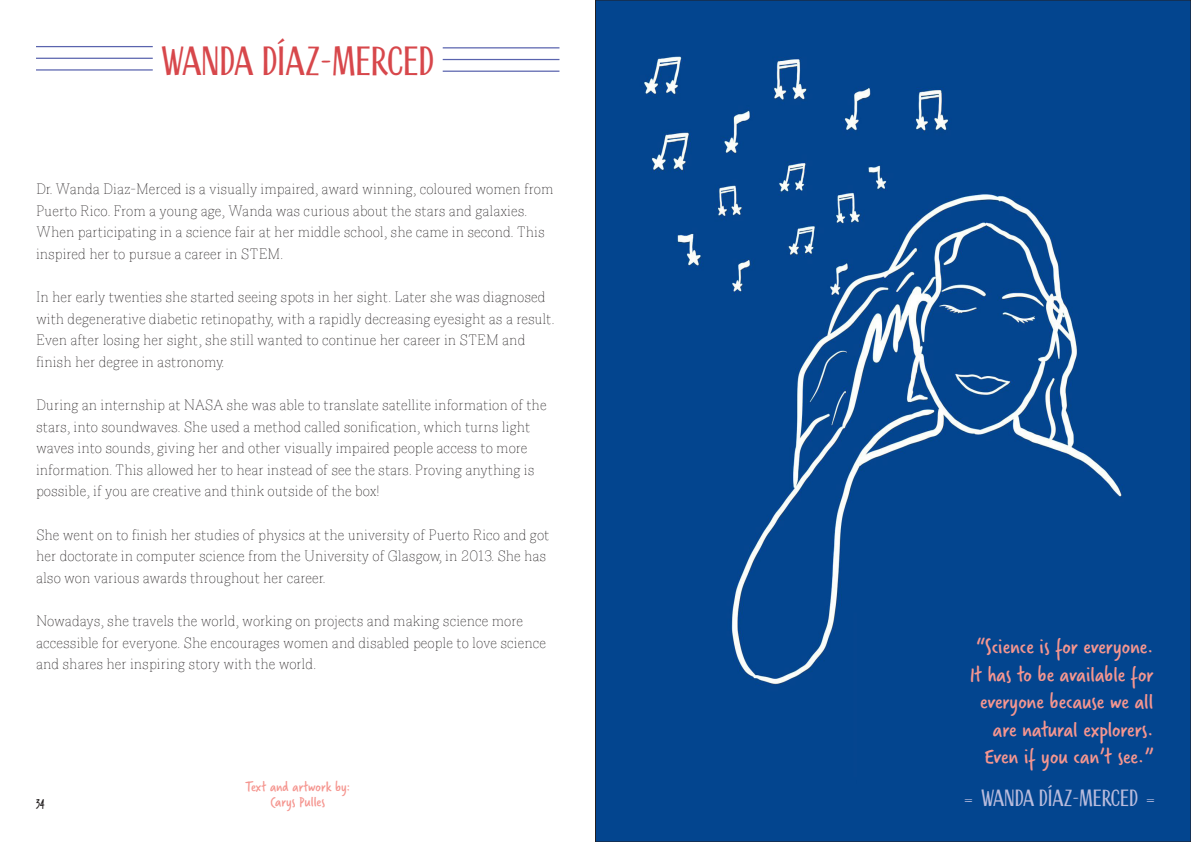
<style>
.page{position:relative;width:1191px;height:842px;background:#fff}
.page>*{position:absolute;margin:0;border:0;box-sizing:border-box;transform-origin:0 0}
.Alineastijl_1{font:40px "Scrapbooker Sans";color:#d7474b}
.Alineastijl_4{font:23px/27.6px "Verveine";color:#f59690;text-align:right}
.Alineastijl_5{font:23px "Scrapbooker Sans";color:#babcdd}
.Alineastijl_2{font:300 18px/21.6px "Azote";color:#231f20}
.Alineastijl_3{font:15px/15px "Verveine";color:#f59690;text-align:center}
.t1{font:12px "Verveine";color:#231f20}
.s1{font-family:"MOONBLOSSOM"}
.s2{font-family:"Hey Eloise"}
</style>
<div class="page">
<div style="left:595px;top:0;width:596px;height:842px;background:#03458f"></div>
<hr style="left:36px;top:46px;width:117px;height:1px;background:#5a64ae">
<hr style="left:36px;top:69px;width:117px;height:2px;background:#5a64ae">
<hr style="left:36px;top:58px;width:117px;height:1px;background:#5a64ae">
<img style="left:641px;top:56px;width:481px;height:630px">
<hr style="left:443px;top:47px;width:116px;height:1px;background:#5a64ae">
<hr style="left:443px;top:71px;width:116px;height:1px;background:#5a64ae">
<hr style="left:443px;top:59px;width:116px;height:1px;background:#5a64ae">
<div style="left:857px;top:580px;width:321px;height:233px;background:#03458f"></div>
<p class="Alineastijl_1" style="left:161px;top:37px;width:274px">WANDA DÍAZ<span class="s1">-</span>MERCED</p>
<p class="Alineastijl_2" style="left:36px;top:179px;width:519px">Dr. Wanda Diaz-Merced is a visually impaired, award winning, coloured women from Puerto Rico. From a young age, Wanda was curious about the stars and galaxies.<br>When participating in a science fair at her middle school, she came in second. This inspired her to pursue a career in STEM.</p>
<p class="Alineastijl_2" style="left:36px;top:287px;width:520px">In her early twenties she started seeing spots in her sight. Later she was diagnosed with degenerative diabetic retinopathy, with a rapidly decreasing eyesight as a result.<br>Even after losing her sight, she still wanted to continue her career in STEM and finish her degree in astronomy.</p>
<p class="Alineastijl_2" style="left:36px;top:395px;width:512px">During an internship at NASA she was able to translate satellite information of the stars, into soundwaves. She used a method called sonification, which turns light waves into sounds, giving her and other visually impaired people access to more information. This allowed her to hear instead of see the stars. Proving anything is possible, if you are creative and think outside of the box!</p>
<p class="Alineastijl_2" style="left:36px;top:525px;width:515px">She went on to finish her studies of physics at the university of Puerto Rico and got her doctorate in computer science from the University of Glasgow, in 2013. She has also won various awards throughout her career.</p>
<p class="Alineastijl_2" style="left:36px;top:611px;width:511px">Nowadays, she travels the world, working on projects and making science more accessible for everyone. She encourages women and disabled people to love science and shares her inspiring story with the world.</p>
<p class="t1" style="left:36px;top:794px;width:10px">34</p>
<p class="Alineastijl_3" style="left:246px;top:779px;width:106px">Text and artwork by:<br>Carys Pulles</p>
<p class="Alineastijl_4" style="left:970px;top:633px;width:185px">“Science is for everyone.<br>It has to be available for everyone because we all are natural explorers.<br>Even if you can’t see.”</p>
<p class="Alineastijl_5" style="left:964px;top:784px;width:192px"><span class="s2">=</span> WANDA DÍAZ<span class="s1">-</span>MERCED <span class="s2">=</span></p>
</div>
